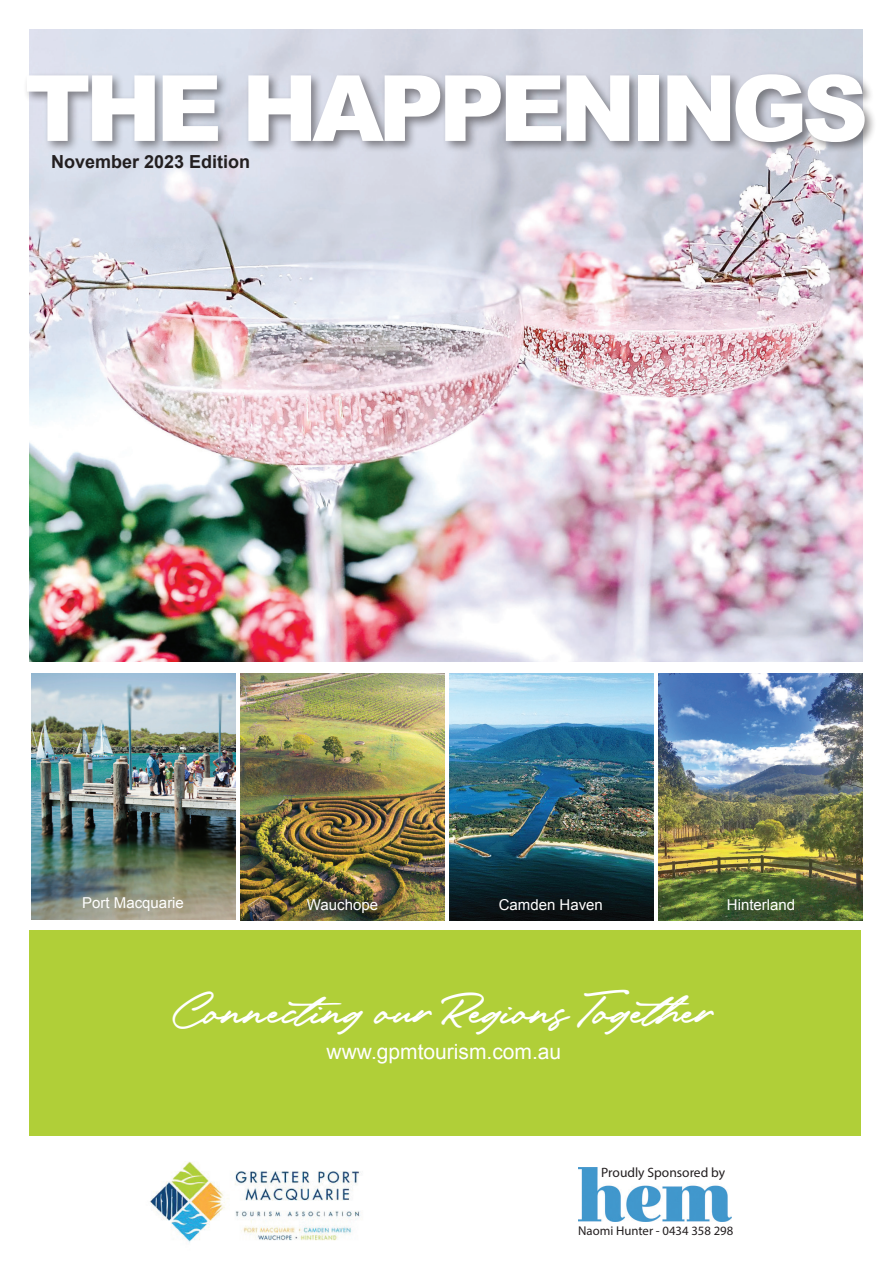
<style>
.page{position:relative;width:893px;height:1263px;background:#fff}
.page>*{position:absolute;margin:0;border:0;box-sizing:border-box;transform-origin:0 0}
.t1{font:900 91.5px "Arial";letter-spacing:-.06em;color:#fff}
.t2{font:22.5px "Heatwood";color:#fff}
.Header_02{font:21px "Arial";color:#fff}
.t3{font:700 18px "Arial";color:#231f20}
.t4{font:15px "Arial";color:#fff}
.t5{font:13.5px "Myriad Pro";color:#231f20}
.t6{font:12.75px "Myriad Pro";color:#231f20}
</style>
<div class="page">
<img style="left:240px;top:674px;width:204px;height:246px">
<img style="left:31px;top:674px;width:204px;height:246px">
<img style="left:659px;top:674px;width:204px;height:246px">
<img style="left:449px;top:674px;width:204px;height:246px">
<img style="left:578px;top:1167px;width:154px;height:54px">
<img style="left:150px;top:1161px;width:211px;height:82px">
<img style="left:29px;top:30px;width:833px;height:631px">
<div style="left:29px;top:930px;width:832px;height:205px;background:#b0cf38"></div>
<div style="left:23px;top:71px;width:854px;height:84px;background:#231f20;opacity:.5"></div>
<p class="t1" style="left:25px;top:42px;width:845px">THE HAPPENINGS</p>
<p class="t3" style="left:51px;top:150px;width:201px">November 2023 Edition</p>
<p class="t4" style="left:82px;top:893px;width:103px">Port Macquarie</p>
<p class="t4" style="left:307px;top:895px;width:73px">Wauchope</p>
<p class="t4" style="left:499px;top:895px;width:106px">Camden Haven</p>
<p class="t4" style="left:727px;top:895px;width:70px">Hinterland</p>
<p class="t2" style="left:174px;top:1000px;width:542px">Connecting our Regions Together</p>
<p class="Header_02" style="left:327px;top:1037px;width:236px">www.gpmtourism.com.au</p>
<p class="t5" style="left:601px;top:1164px;width:125px">Proudly Sponsored by</p>
<p class="t6" style="left:578px;top:1223px;width:157px">Naomi Hunter - 0434 358 298</p>
</div>
